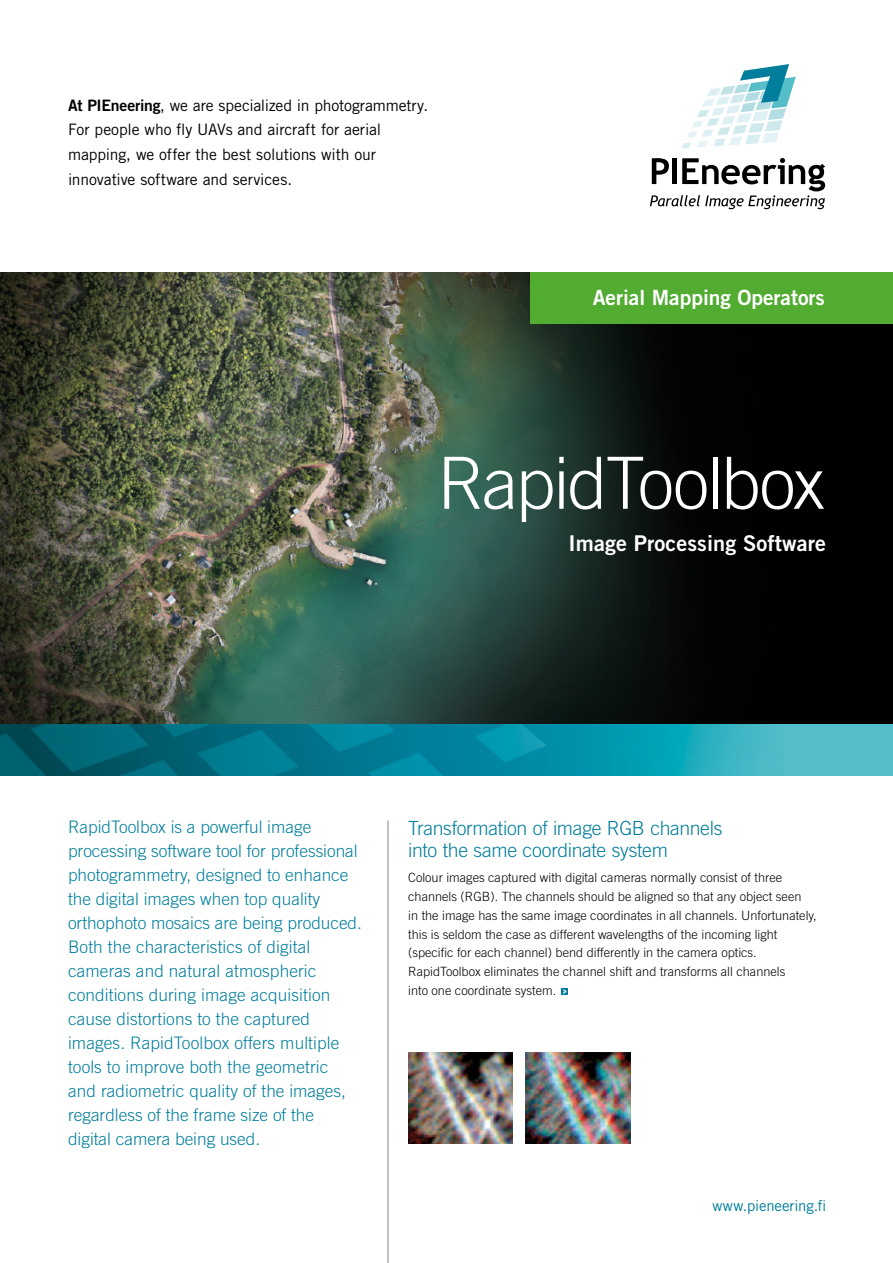
<style>
.page{position:relative;width:893px;height:1263px;background:#fff}
.page>*{position:absolute;margin:0;border:0;box-sizing:border-box;transform-origin:0 0}
.t1{font:300 72px "Trade Gothic";letter-spacing:-.03em;color:#fff}
.t2{font:21.75px "Trade Gothic Bold Two";letter-spacing:.005em;color:#fff}
.t3{font:21px "Trade Gothic Bold Two";color:#fff}
.t4{font:300 19.5px/22.5px "Trade Gothic";letter-spacing:-.015em;color:#007e9b}
.t5{font:300 17.25px/24px "Trade Gothic";color:#007e9b}
.t6{font:15.75px/24.8px "Trade Gothic";letter-spacing:-.01em;color:#000}
.t7{font:15px "Trade Gothic";letter-spacing:-.01em;color:#007e9b}
.t8{font:300 12.75px/18.8px "Trade Gothic";color:#000}
.s1{font-family:"Trade Gothic Bold Two"}
</style>
<div class="page">
<svg style="left:682px;top:64px;width:114px;height:84px"></svg>
<svg style="left:650px;top:158px;width:175px;height:51px"></svg>
<hr style="left:388px;top:820px;width:1px;height:443px;background:#878787">
<img style="left:0;top:272px;width:893px;height:452px">
<div style="left:530px;top:272px;width:363px;height:51px;background:#51ac31"></div>
<img style="left:408px;top:1052px;width:105px;height:92px">
<img style="left:526px;top:1052px;width:104px;height:92px">
<div style="left:561px;top:988px;width:7px;height:7px;background:#007e9b"></div>
<svg style="left:563px;top:989px;width:3px;height:5px"></svg>
<img style="left:0;top:724px;width:893px;height:51px">
<p class="t6" style="left:68px;top:92px;width:362px"><span class="s1">At PIEneering</span>, we are specialized in photogrammetry.<br>For people who fly UAVs and aircraft for aerial mapping, we offer the best solutions with our innovative software and services.</p>
<p class="t3" style="left:593px;top:284px;width:234px">Aerial Mapping Operators</p>
<h1 class="t1" style="left:437px;top:440px;width:389px">RapidToolbox</h1>
<p class="t2" style="left:568px;top:530px;width:259px">Image Processing Software</p>
<p class="t5" style="left:68px;top:815px;width:295px">RapidToolbox is a powerful image processing software tool for professional photogrammetry, designed to enhance the digital images when top quality orthophoto mosaics are being produced.<br>Both the characteristics of digital cameras and natural atmospheric conditions during image acquisition cause distortions to the captured images. RapidToolbox offers multiple tools to improve both the geometric<br>and radiometric quality of the images, regardless of the frame size of the<br>digital camera being used.</p>
<p class="t4" style="left:408px;top:816px;width:316px">Transformation of image RGB channels into the same coordinate system</p>
<p class="t8" style="left:408px;top:868px;width:410px">Colour images captured with digital cameras normally consist of three channels (RGB). The channels should be aligned so that any object seen<br>in the image has the same image coordinates in all channels. Unfortunately, this is seldom the case as different wavelengths of the incoming light (specific for each channel) bend differently in the camera optics.<br>RapidToolbox eliminates the channel shift and transforms all channels<br>into one coordinate system.</p>
<p class="t7" style="left:712px;top:1197px;width:115px">www.pieneering.fi</p>
</div>
